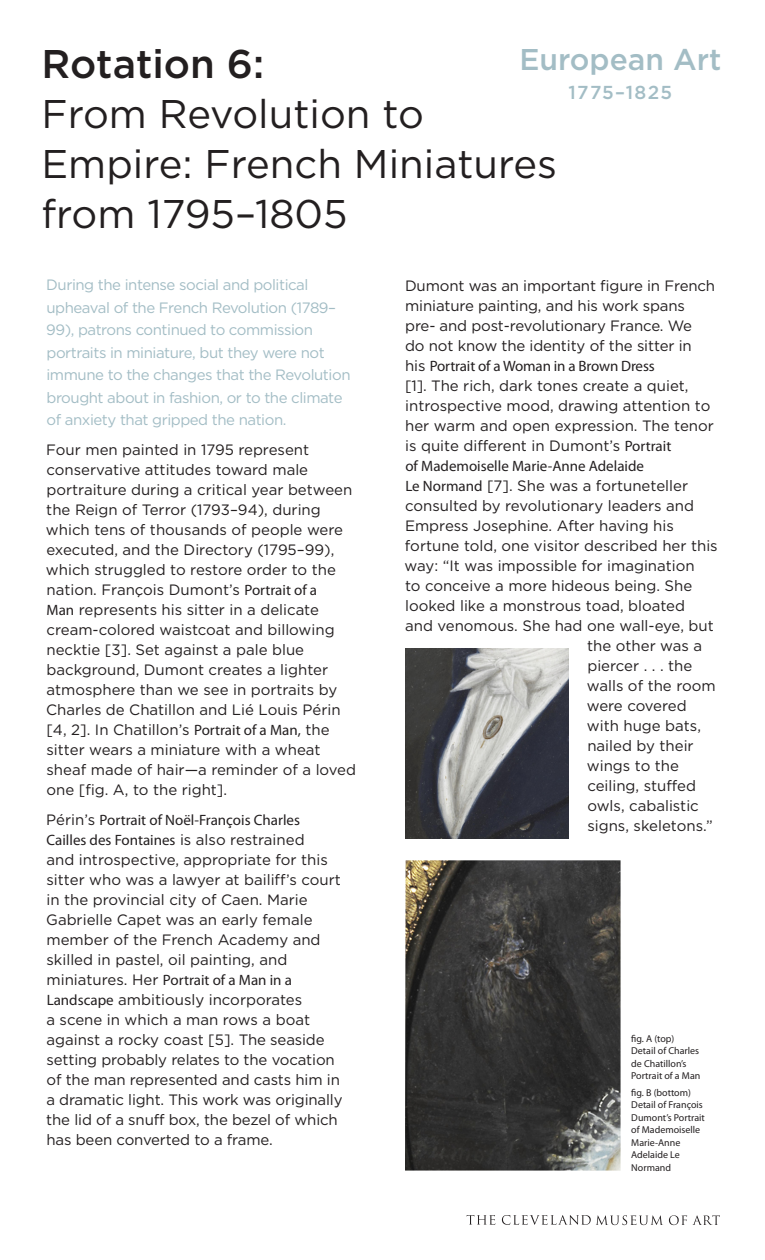
<style>
.page{position:relative;width:765px;height:1260px;background:#fff}
.page>*{position:absolute;margin:0;border:0;box-sizing:border-box;transform-origin:0 0}
.t1{font:40px/50px "Gotham";color:#231f20}
.t2{font:500 30px "Gotham";color:#a3bdc5}
.t3{font:500 18.75px "Gotham";letter-spacing:.07em;color:#a3bdc5}
.Paragraph_Style_1{font:15px/20px "Gotham";color:#231f20}
.Paragraph_Style_1-2{font:15px/22.5px "Gotham";letter-spacing:-.03em;color:#a3bdc5}
.Paragraph_Style_1-3{font:15px "Myriad Pro";color:#231f20}
.Paragraph_Style_1-4{font:15px "Gotham";letter-spacing:-.02em;color:#231f20}
.t4{font:10px/12.5px "Myriad Pro";color:#231f20}
.s1{font-weight:500}
.s2{font-family:"Myriad Pro"}
.s3{font-family:"Gotham"}
</style>
<div class="page">
<svg style="left:466px;top:1215px;width:29px;height:10px"></svg>
<svg style="left:669px;top:1215px;width:51px;height:10px"></svg>
<svg style="left:502px;top:1215px;width:161px;height:10px"></svg>
<img style="left:405px;top:648px;width:163px;height:191px">
<img style="left:405px;top:860px;width:216px;height:311px">
<p class="t2" style="left:519px;top:41px;width:204px">European Art</p>
<p class="t3" style="left:569px;top:81px;width:105px">1775–1825</p>
<p class="t1" style="left:42px;top:39px;width:517px"><span class="s1">Rotation 6:<br></span>From Revolution to<br>Empire: French Miniatures from 1795–1805</p>
<p class="Paragraph_Style_1-2" style="left:46px;top:274px;width:306px">During the intense social and political upheaval of the French Revolution (1789– 99), patrons continued to commission portraits in miniature, but they were not immune to the changes that the Revolution brought about in fashion, or to the climate of anxiety that gripped the nation.</p>
<p class="Paragraph_Style_1" style="left:46px;top:440px;width:312px">Four men painted in 1795 represent conservative attitudes toward male portraiture during a critical year between the Reign of Terror (1793–94), during which tens of thousands of people were executed, and the Directory (1795–99), which struggled to restore order to the nation. François Dumont’s <span class="s2">Portrait of a<br>Man</span> represents his sitter in a delicate cream-colored waistcoat and billowing necktie [3]. Set against a pale blue background, Dumont creates a lighter atmosphere than we see in portraits by Charles de Chatillon and Lié Louis Périn [4, 2]. In Chatillon’s <span class="s2">Portrait of a Man,</span> the sitter wears a miniature with a wheat sheaf made of hair—a reminder of a loved one [fig. A, to the right].</p>
<p class="Paragraph_Style_1" style="left:46px;top:810px;width:298px">Périn’s <span class="s2">Portrait of Noël-François Charles Cailles des Fontaines</span> is also restrained<br>and introspective, appropriate for this sitter who was a lawyer at bailiff’s court in the provincial city of Caen. Marie Gabrielle Capet was an early female member of the French Academy and skilled in pastel, oil painting, and miniatures. Her <span class="s2">Portrait of a Man in a Landscape</span> ambitiously incorporates<br>a scene in which a man rows a boat against a rocky coast [5]. The seaside setting probably relates to the vocation of the man represented and casts him in a dramatic light. This work was originally the lid of a snuff box, the bezel of which has been converted to a frame.</p>
<p class="Paragraph_Style_1" style="left:405px;top:276px;width:312px">Dumont was an important figure in French</p>
<p class="Paragraph_Style_1" style="left:405px;top:296px;width:281px">miniature painting, and his work spans</p>
<p class="Paragraph_Style_1" style="left:405px;top:316px;width:288px">pre- and post-revolutionary France. We</p>
<p class="Paragraph_Style_1" style="left:405px;top:336px;width:288px">do not know the identity of the sitter in</p>
<p class="Paragraph_Style_1-3" style="left:405px;top:357px;width:251px"><span class="s3">his</span> Portrait of a Woman in a Brown Dress</p>
<p class="Paragraph_Style_1" style="left:405px;top:376px;width:285px">[1]. The rich, dark tones create a quiet,</p>
<p class="Paragraph_Style_1" style="left:405px;top:396px;width:307px">introspective mood, drawing attention to</p>
<p class="Paragraph_Style_1" style="left:405px;top:416px;width:310px">her warm and open expression. The tenor</p>
<p class="Paragraph_Style_1" style="left:405px;top:436px;width:268px">is quite different in Dumont’s <span class="s2">Portrait</span></p>
<p class="Paragraph_Style_1-3" style="left:405px;top:457px;width:240px">of Mademoiselle Marie-Anne Adelaide</p>
<p class="Paragraph_Style_1" style="left:405px;top:476px;width:284px"><span class="s2">Le Normand</span> [7]. She was a fortuneteller</p>
<p class="Paragraph_Style_1" style="left:405px;top:496px;width:290px">consulted by revolutionary leaders and</p>
<p class="Paragraph_Style_1" style="left:405px;top:516px;width:270px">Empress Josephine. After having his</p>
<p class="Paragraph_Style_1" style="left:405px;top:536px;width:314px">fortune told, one visitor described her this</p>
<p class="Paragraph_Style_1" style="left:405px;top:556px;width:292px">way: “It was impossible for imagination</p>
<p class="Paragraph_Style_1" style="left:405px;top:576px;width:289px">to conceive a more hideous being. She</p>
<p class="Paragraph_Style_1" style="left:405px;top:596px;width:281px">looked like a monstrous toad, bloated</p>
<p class="Paragraph_Style_1" style="left:405px;top:616px;width:310px">and venomous. She had one wall-eye, but</p>
<p class="Paragraph_Style_1" style="left:587px;top:636px;width:117px">the other was a</p>
<p class="Paragraph_Style_1" style="left:587px;top:656px;width:107px">piercer . . . the</p>
<p class="Paragraph_Style_1" style="left:587px;top:676px;width:130px">walls of the room</p>
<p class="Paragraph_Style_1-4" style="left:587px;top:697px;width:101px">were covered</p>
<p class="Paragraph_Style_1" style="left:587px;top:716px;width:116px">with huge bats,</p>
<p class="Paragraph_Style_1" style="left:587px;top:736px;width:108px">nailed by their</p>
<p class="Paragraph_Style_1" style="left:587px;top:756px;width:94px">wings to the</p>
<p class="Paragraph_Style_1" style="left:587px;top:776px;width:110px">ceiling, stuffed</p>
<p class="Paragraph_Style_1" style="left:587px;top:796px;width:113px">owls, cabalistic</p>
<p class="Paragraph_Style_1" style="left:587px;top:816px;width:127px">signs, skeletons.”</p>
<p class="t4" style="left:631px;top:1032px;width:45px">fig. A (top)</p>
<p class="t4" style="left:631px;top:1044px;width:71px">Detail of Charles de Chatillon’s<br>Portrait of a Man</p>
<p class="t4" style="left:631px;top:1086px;width:61px">fig. B (bottom)</p>
<p class="t4" style="left:631px;top:1098px;width:75px">Detail of François<br>Dumont’s Portrait of Mademoiselle<br>Marie-Anne<br>Adelaide Le<br>Normand</p>
</div>
